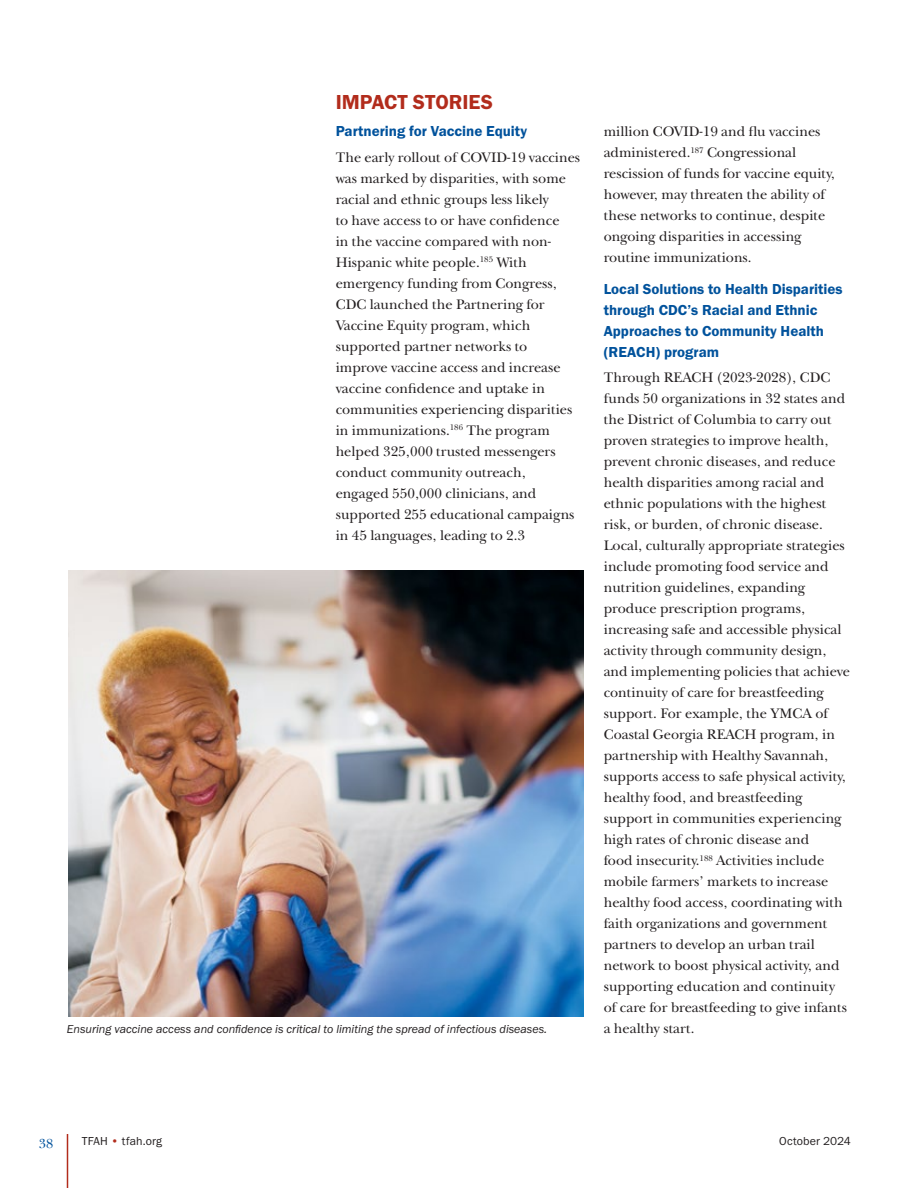
<style>
.page{position:relative;width:918px;height:1188px;background:#fff}
.page>*{position:absolute;margin:0;border:0;box-sizing:border-box;transform-origin:0 0}
.t1{font:21px "Franklin Gothic URW Dem";color:#b22c1c}
.t2{font:15px/21px "Franklin Gothic URW Dem";color:#00529c}
.t3{font:14.25px/21px "New Baskerville ITC";color:#231f20}
.t4{font:13.5px "New Baskerville ITC";color:#00529c}
.t5{font:12px "Franklin Gothic URW Boo Ita";color:#231f20}
.t6{font:12px "Franklin Gothic URW Boo";letter-spacing:.01em;color:#231f20}
.s1{color:#b22c1c}
</style>
<div class="page">
<hr style="left:67px;top:1134px;width:1px;height:54px;background:#b22c1c">
<img style="left:68px;top:571px;width:515px;height:445px">
<h1 class="t1" style="left:336px;top:89px;width:159px">IMPACT STORIES</h1>
<p class="t2" style="left:336px;top:121px;width:193px">Partnering for Vaccine Equity</p>
<p class="t3" style="left:336px;top:147px;width:246px">The early rollout of COVID-19 vaccines was marked by disparities, with some racial and ethnic groups less likely<br>to have access to or have confidence<br>in the vaccine compared with non-Hispanic white people.<sup>185</sup> With emergency funding from Congress, CDC launched the Partnering for Vaccine Equity program, which supported partner networks to improve vaccine access and increase vaccine confidence and uptake in communities experiencing disparities in immunizations.<sup>186</sup> The program helped 325,000 trusted messengers conduct community outreach, engaged 550,000 clinicians, and supported 255 educational campaigns in 45 languages, leading to 2.3</p>
<p class="t3" style="left:604px;top:121px;width:233px">million COVID-19 and flu vaccines administered.<sup>187</sup> Congressional rescission of funds for vaccine equity, however, may threaten the ability of these networks to continue, despite ongoing disparities in accessing routine immunizations.</p>
<p class="t2" style="left:604px;top:278px;width:240px">Local Solutions to Health Disparities through CDC’s Racial and Ethnic<br>Approaches to Community Health (REACH) program</p>
<p class="t3" style="left:604px;top:367px;width:248px">Through REACH (2023-2028), CDC funds 50 organizations in 32 states and the District of Columbia to carry out proven strategies to improve health, prevent chronic diseases, and reduce health disparities among racial and ethnic populations with the highest risk, or burden, of chronic disease.<br>Local, culturally appropriate strategies include promoting food service and nutrition guidelines, expanding produce prescription programs, increasing safe and accessible physical activity through community design, and implementing policies that achieve continuity of care for breastfeeding support. For example, the YMCA of Coastal Georgia REACH program, in partnership with Healthy Savannah, supports access to safe physical activity, healthy food, and breastfeeding support in communities experiencing high rates of chronic disease and<br>food insecurity.<sup>188</sup> Activities include mobile farmers’ markets to increase healthy food access, coordinating with faith organizations and government partners to develop an urban trail network to boost physical activity, and supporting education and continuity of care for breastfeeding to give infants</p>
<p class="t5" style="left:67px;top:1022px;width:482px">Ensuring vaccine access and confidence is critical to limiting the spread of infectious diseases.</p>
<p class="t3" style="left:604px;top:1018px;width:92px">a healthy start.</p>
<p class="t4" style="left:39px;top:1135px;width:16px">38</p>
<p class="t6" style="left:82px;top:1134px;width:82px">TFAH <span class="s1">•</span> tfah.org</p>
<p class="t6" style="left:779px;top:1134px;width:73px">October 2024</p>
</div>
